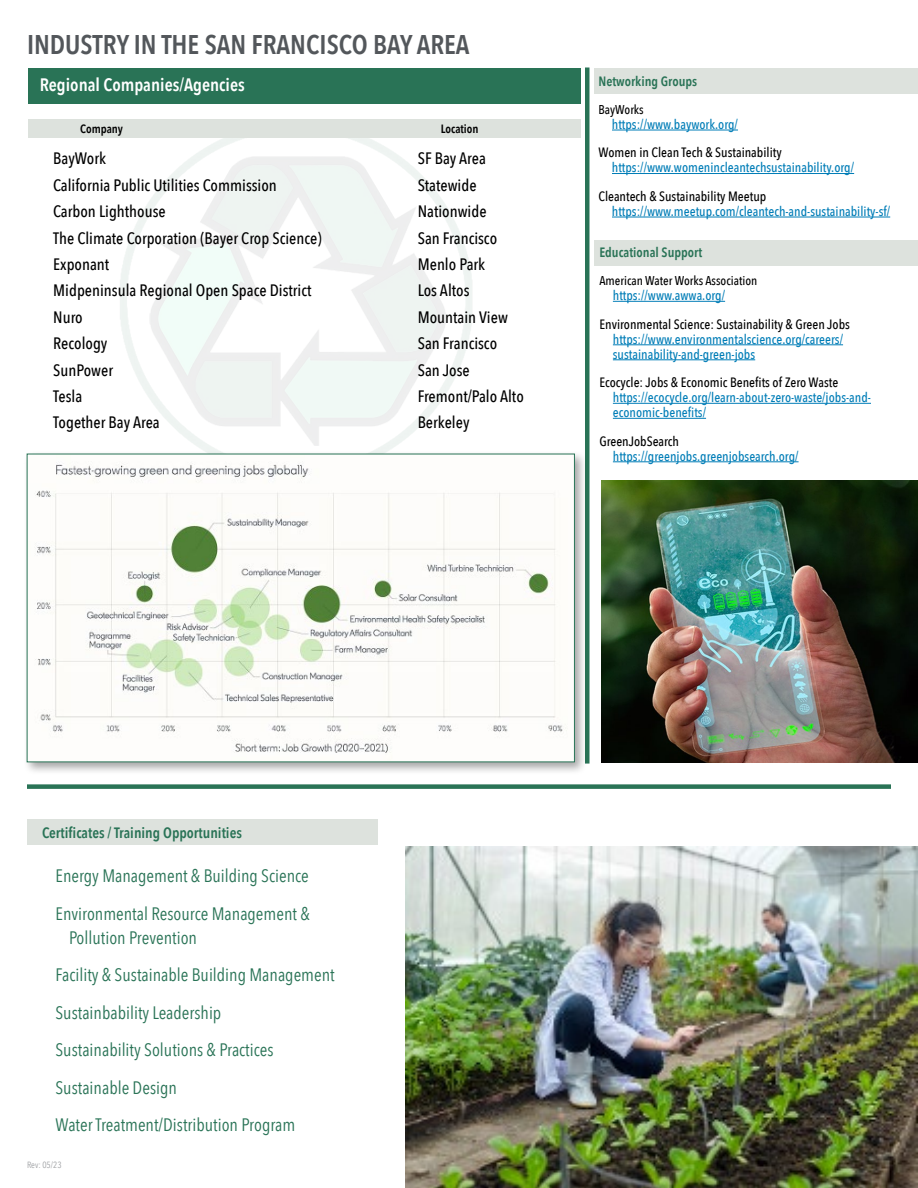
<style>
.page{position:relative;width:918px;height:1188px;background:#fff}
.page>*{position:absolute;margin:0;border:0;box-sizing:border-box;transform-origin:0 0}
.t1{font:600 27px "Avenir Next Condensed";color:#53575b}
.t2{font:18px/37.5px "Avenir Next Condensed";color:#297356}
.t3{font:600 18px "Avenir Next Condensed";color:#fff}
.t4{font:500 16.5px "Avenir Next Condensed";color:#000}
.t5{font:600 15px "Avenir Next Condensed";color:#297356}
.t6{font:500 13.5px/15px "Avenir Next Condensed";color:#007db7}
.t7{font:500 13.5px "Avenir Next Condensed";color:#000}
.t8{font:600 13.5px "Avenir Next Condensed";color:#297356}
.t9{font:500 12.75px "Avenir Next Condensed";color:#000}
.t10{font:600 12px "Avenir Next Condensed";color:#000}
.t11{font:9px "Avenir Next Condensed";color:#9fa1a4}
</style>
<div class="page">
<img style="left:602px;top:481px;width:316px;height:282px">
<div style="left:594px;top:68px;width:324px;height:26px;background:#dde2dd"></div>
<div style="left:28px;top:819px;width:350px;height:26px;background:#dde2dd"></div>
<div style="left:594px;top:240px;width:324px;height:26px;background:#dde2dd"></div>
<hr style="left:612px;top:130px;width:126px;height:1px;background:#007db7">
<hr style="left:612px;top:173px;width:242px;height:1px;background:#007db7">
<hr style="left:612px;top:217px;width:278px;height:1px;background:#007db7">
<div style="left:585px;top:68px;width:5px;height:696px;background:#297356"></div>
<div style="left:28px;top:119px;width:552px;height:18px;background:#dde2dd"></div>
<div style="left:28px;top:68px;width:552px;height:36px;background:#297356"></div>
<div style="left:27px;top:784px;width:864px;height:5px;background:#297356"></div>
<img style="left:405px;top:847px;width:513px;height:341px">
<div style="left:23px;top:451px;width:565px;height:324px;background:#000;opacity:.35"></div>
<img style="left:29px;top:456px;width:544px;height:304px">
<hr style="left:613px;top:301px;width:112px;height:1px;background:#007db7">
<hr style="left:613px;top:344px;width:230px;height:1px;background:#007db7">
<hr style="left:613px;top:359px;width:142px;height:1px;background:#007db7">
<hr style="left:613px;top:403px;width:258px;height:1px;background:#007db7">
<hr style="left:613px;top:418px;width:93px;height:1px;background:#007db7">
<hr style="left:613px;top:461px;width:186px;height:1px;background:#007db7">
<h1 class="t1" style="left:27px;top:21px;width:444px">INDUSTRY IN THE SAN FRANCISCO BAY AREA</h1>
<h2 class="t3" style="left:40px;top:69px;width:207px">Regional Companies/Agencies</h2>
<p class="t10" style="left:80px;top:118px;width:44px">Company</p>
<p class="t10" style="left:441px;top:118px;width:39px">Location</p>
<p class="t4" style="left:53px;top:149px;width:54px">BayWork</p>
<p class="t4" style="left:418px;top:149px;width:70px">SF Bay Area</p>
<p class="t4" style="left:53px;top:175px;width:225px">California Public Utilities Commission</p>
<p class="t4" style="left:418px;top:175px;width:60px">Statewide</p>
<p class="t4" style="left:53px;top:201px;width:114px">Carbon Lighthouse</p>
<p class="t4" style="left:418px;top:201px;width:70px">Nationwide</p>
<p class="t4" style="left:53px;top:228px;width:270px">The Climate Corporation (Bayer Crop Science)</p>
<p class="t4" style="left:418px;top:228px;width:81px">San Francisco</p>
<p class="t4" style="left:53px;top:254px;width:58px">Exponant</p>
<p class="t4" style="left:418px;top:254px;width:69px">Menlo Park</p>
<p class="t4" style="left:53px;top:281px;width:260px">Midpeninsula Regional Open Space District</p>
<p class="t4" style="left:418px;top:281px;width:53px">Los Altos</p>
<p class="t4" style="left:53px;top:307px;width:31px">Nuro</p>
<p class="t4" style="left:418px;top:307px;width:92px">Mountain View</p>
<p class="t4" style="left:53px;top:333px;width:56px">Recology</p>
<p class="t4" style="left:418px;top:333px;width:81px">San Francisco</p>
<p class="t4" style="left:53px;top:360px;width:61px">SunPower</p>
<p class="t4" style="left:418px;top:360px;width:54px">San Jose</p>
<p class="t4" style="left:53px;top:386px;width:31px">Tesla</p>
<p class="t4" style="left:418px;top:386px;width:108px">Fremont/Palo Alto</p>
<p class="t4" style="left:53px;top:413px;width:108px">Together Bay Area</p>
<p class="t4" style="left:418px;top:413px;width:53px">Berkeley</p>
<p class="t8" style="left:598px;top:69px;width:100px">Networking Groups</p>
<p class="t9" style="left:598px;top:102px;width:47px">BayWorks</p>
<p class="t6" style="left:612px;top:117px;width:128px">https://www.baywork.org/</p>
<p class="t7" style="left:598px;top:145px;width:185px">Women in Clean Tech &amp; Sustainability</p>
<p class="t6" style="left:612px;top:160px;width:244px">https://www.womenincleantechsustainability.org/</p>
<p class="t7" style="left:598px;top:188px;width:169px">Cleantech &amp; Sustainability Meetup</p>
<p class="t6" style="left:612px;top:204px;width:280px">https://www.meetup.com/cleantech-and-sustainability-sf/</p>
<p class="t8" style="left:599px;top:240px;width:104px">Educational Support</p>
<p class="t9" style="left:599px;top:273px;width:159px">American Water Works Association</p>
<p class="t6" style="left:613px;top:288px;width:114px">https://www.awwa.org/</p>
<p class="t7" style="left:599px;top:316px;width:252px">Environmental Science: Sustainability &amp; Green Jobs</p>
<p class="t6" style="left:613px;top:332px;width:232px">https://www.environmentalscience.org/careers/ sustainability-and-green-jobs</p>
<p class="t7" style="left:599px;top:374px;width:240px">Ecocycle: Jobs &amp; Economic Benefits of Zero Waste</p>
<p class="t6" style="left:613px;top:390px;width:260px">https://ecocycle.org/learn-about-zero-waste/jobs-and&shy;economic-benefits/</p>
<p class="t7" style="left:599px;top:433px;width:81px">GreenJobSearch</p>
<p class="t6" style="left:613px;top:449px;width:187px">https://greenjobs.greenjobsearch.org/</p>
<p class="t5" style="left:42px;top:820px;width:201px">Certificates / Training Opportunities</p>
<h2 class="t2" style="left:56px;top:856px;width:256px">Energy Management &amp; Building Science<br>Environmental Resource Management &amp;</h2>
<h2 class="t2" style="left:56px;top:918px;width:281px;text-indent:14px">Pollution Prevention<br>Facility &amp; Sustainable Building Management<br>Sustainbability Leadership<br>Sustainability Solutions &amp; Practices<br>Sustainable Design<br>Water Treatment/Distribution Program</h2>
<p class="t11" style="left:27px;top:1157px;width:36px">Rev: 05/23</p>
</div>
